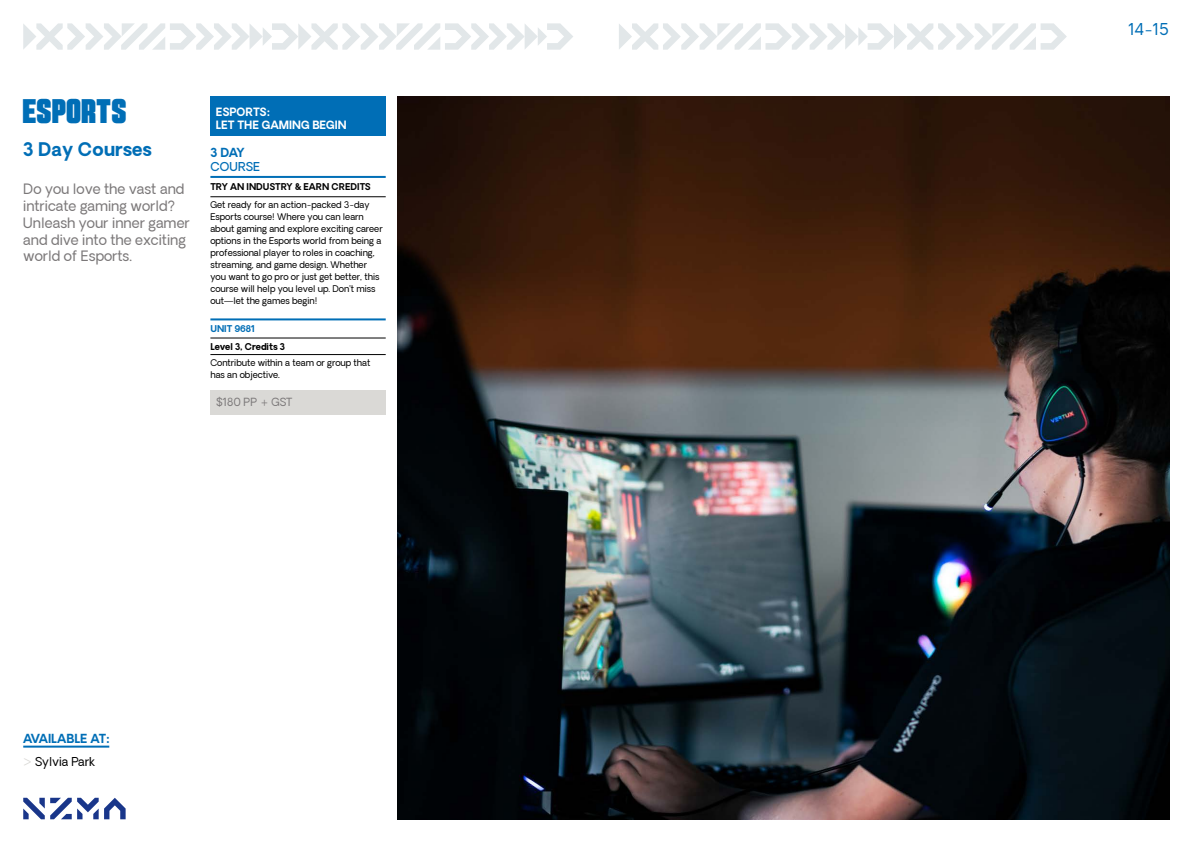
<style>
.page{position:relative;width:1191px;height:842px;background:#fff}
.page>*{position:absolute;margin:0;border:0;box-sizing:border-box;transform-origin:0 0}
.t1{font:35px "Boldine";color:#006eb6}
.t2{font:700 18px "Oakes Grotesk";color:#006eb6}
.t3{font:16px "Oakes Grotesk";color:#006eb6}
.t4{font:14px/16.8px "Oakes Grotesk";color:#7b7879}
.t5{font:700 12px "Oakes Grotesk";color:#006eb6}
.t6{font:12px "Oakes Grotesk";color:#000}
.t7{font:500 12px "Oakes Grotesk";color:#006eb6}
.t8{font:700 11px "Oakes Grotesk";color:#fff}
.t9{font:11px "Oakes Grotesk";color:#7b7879}
.t10{font:9px/12px "Oakes Grotesk";color:#000}
.t11{font:700 9px "Oakes Grotesk";color:#000}
.t12{font:700 9px "Oakes Grotesk";color:#006eb6}
.s1{color:#dad9d6}
</style>
<div class="page">
<hr style="left:23px;top:746px;width:86px;height:2px;background:#006eb6">
<svg style="left:23px;top:23px;width:550px;height:27px"></svg>
<svg style="left:619px;top:23px;width:447px;height:27px"></svg>
<svg style="left:23px;top:798px;width:103px;height:21px"></svg>
<img style="left:397px;top:97px;width:772px;height:722px">
<div style="left:210px;top:96px;width:176px;height:40px;background:#006eb6"></div>
<hr style="left:210px;top:176px;width:176px;height:2px;background:#006eb6">
<div style="left:210px;top:390px;width:176px;height:24px;background:#dad9d6"></div>
<hr style="left:210px;top:196px;width:176px;height:1px;background:#000">
<hr style="left:210px;top:318px;width:176px;height:2px;background:#006eb6">
<hr style="left:210px;top:337px;width:176px;height:1px;background:#000">
<hr style="left:210px;top:354px;width:176px;height:1px;background:#000">
<p class="t1" style="left:23px;top:90px;width:105px">ESPORTS</p>
<p class="t2" style="left:23px;top:138px;width:130px">3 Day Courses</p>
<p class="t4" style="left:23px;top:181px;width:168px">Do you love the vast and intricate gaming world?<br>Unleash your inner gamer and dive into the exciting world of Esports.</p>
<p class="t8" style="left:216px;top:104px;width:56px">ESPORTS:</p>
<p class="t8" style="left:216px;top:117px;width:133px">LET THE GAMING BEGIN</p>
<p class="t5" style="left:210px;top:144px;width:36px">3 DAY</p>
<p class="t7" style="left:210px;top:159px;width:51px">COURSE</p>
<p class="t11" style="left:210px;top:181px;width:162px">TRY AN INDUSTRY &amp; EARN CREDITS</p>
<p class="t10" style="left:210px;top:199px;width:174px">Get ready for an action-packed 3-day Esports course! Where you can learn about gaming and explore exciting career options in the Esports world from being a professional player to roles in coaching, streaming, and game design. Whether you want to go pro or just get better, this course will help you level up. Don’t miss out—let the games begin!</p>
<p class="t12" style="left:210px;top:323px;width:46px">UNIT 9681</p>
<p class="t11" style="left:210px;top:340px;width:76px">Level 3, Credits 3</p>
<p class="t10" style="left:210px;top:357px;width:161px">Contribute within a team or group that has an objective.</p>
<p class="t9" style="left:216px;top:395px;width:78px">$180 PP + GST</p>
<p class="t5" style="left:23px;top:730px;width:88px">AVAILABLE AT:</p>
<p class="t6" style="left:23px;top:753px;width:73px"><span class="s1">&gt;</span> Sylvia Park</p>
<p class="t3" style="left:1128px;top:19px;width:42px">14-15</p>
</div>
